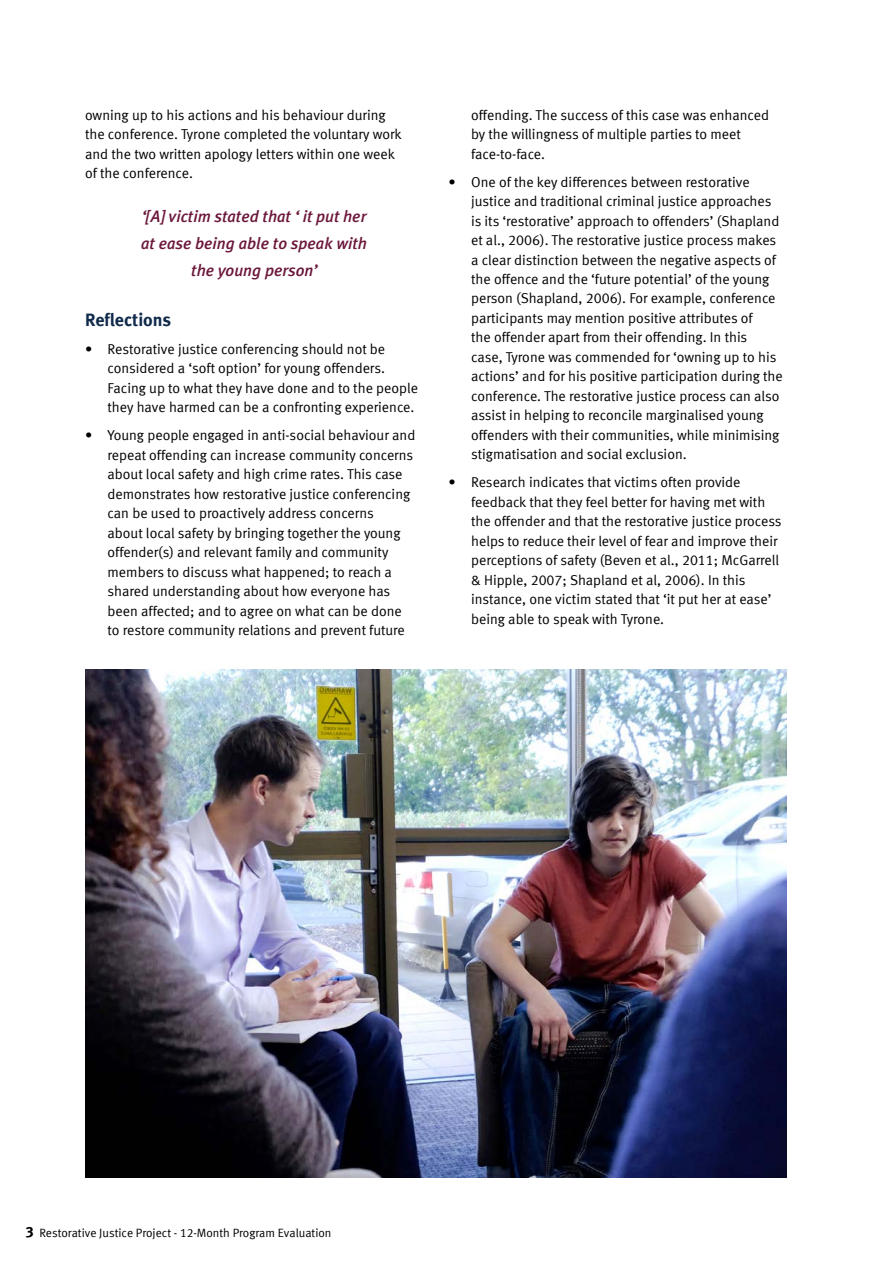
<style>
.page{position:relative;width:893px;height:1263px;background:#fff}
.page>*{position:absolute;margin:0;border:0;box-sizing:border-box;transform-origin:0 0}
.t1{font:18px "Meta Bold LF";color:#102a4c}
.t2{font:italic 500 16.5px/27px "Meta Plus";color:#6b173b;text-align:center}
.t3{font:14.25px/19.5px "Meta Normal LF";color:#000}
.t4{font:12px "Meta Normal LF";color:#000}
.s1{font-family:"Meta Bold LF";font-size:15px}
</style>
<div class="page">
<img style="left:85px;top:670px;width:702px;height:508px">
<p class="t3" style="left:85px;top:105px;width:318px">owning up to his actions and his behaviour during the conference. Tyrone completed the voluntary work and the two written apology letters within one week of the conference.</p>
<p class="t2" style="left:141px;top:203px;width:227px">‘[A] victim stated that ‘ it put her at ease being able to speak with the young person’</p>
<p class="t1" style="left:85px;top:309px;width:88px">Reflections</p>
<p class="t3" style="left:108px;top:339px;width:312px;text-indent:-23px">• Restorative justice conferencing should not be considered a ‘soft option’ for young offenders.<br>Facing up to what they have done and to the people they have harmed can be a confronting experience.</p>
<p class="t3" style="left:108px;top:425px;width:309px;text-indent:-23px">• Young people engaged in anti-social behaviour and repeat offending can increase community concerns about local safety and high crime rates. This case demonstrates how restorative justice conferencing can be used to proactively address concerns<br>about local safety by bringing together the young offender(s) and relevant family and community members to discuss what happened; to reach a shared understanding about how everyone has been affected; and to agree on what can be done to restore community relations and prevent future</p>
<p class="t3" style="left:471px;top:105px;width:299px">offending. The success of this case was enhanced by the willingness of multiple parties to meet face-to-face.</p>
<p class="t3" style="left:471px;top:172px;width:313px;text-indent:-23px">• One of the key differences between restorative justice and traditional criminal justice approaches is its ‘restorative’ approach to offenders’ (Shapland et al., 2006). The restorative justice process makes a clear distinction between the negative aspects of the offence and the ‘future potential’ of the young person (Shapland, 2006). For example, conference participants may mention positive attributes of<br>the offender apart from their offending. In this<br>case, Tyrone was commended for ‘owning up to his actions’ and for his positive participation during the conference. The restorative justice process can also assist in helping to reconcile marginalised young offenders with their communities, while minimising stigmatisation and social exclusion.</p>
<p class="t3" style="left:471px;top:473px;width:312px;text-indent:-23px">• Research indicates that victims often provide feedback that they feel better for having met with the offender and that the restorative justice process helps to reduce their level of fear and improve their perceptions of safety (Beven et al., 2011; McGarrell &amp; Hipple, 2007; Shapland et al, 2006). In this instance, one victim stated that ‘it put her at ease’ being able to speak with Tyrone.</p>
<p class="t4" style="left:26px;top:1226px;width:307px"><span class="s1">3</span> Restorative Justice Project - 12-Month Program Evaluation</p>
</div>
